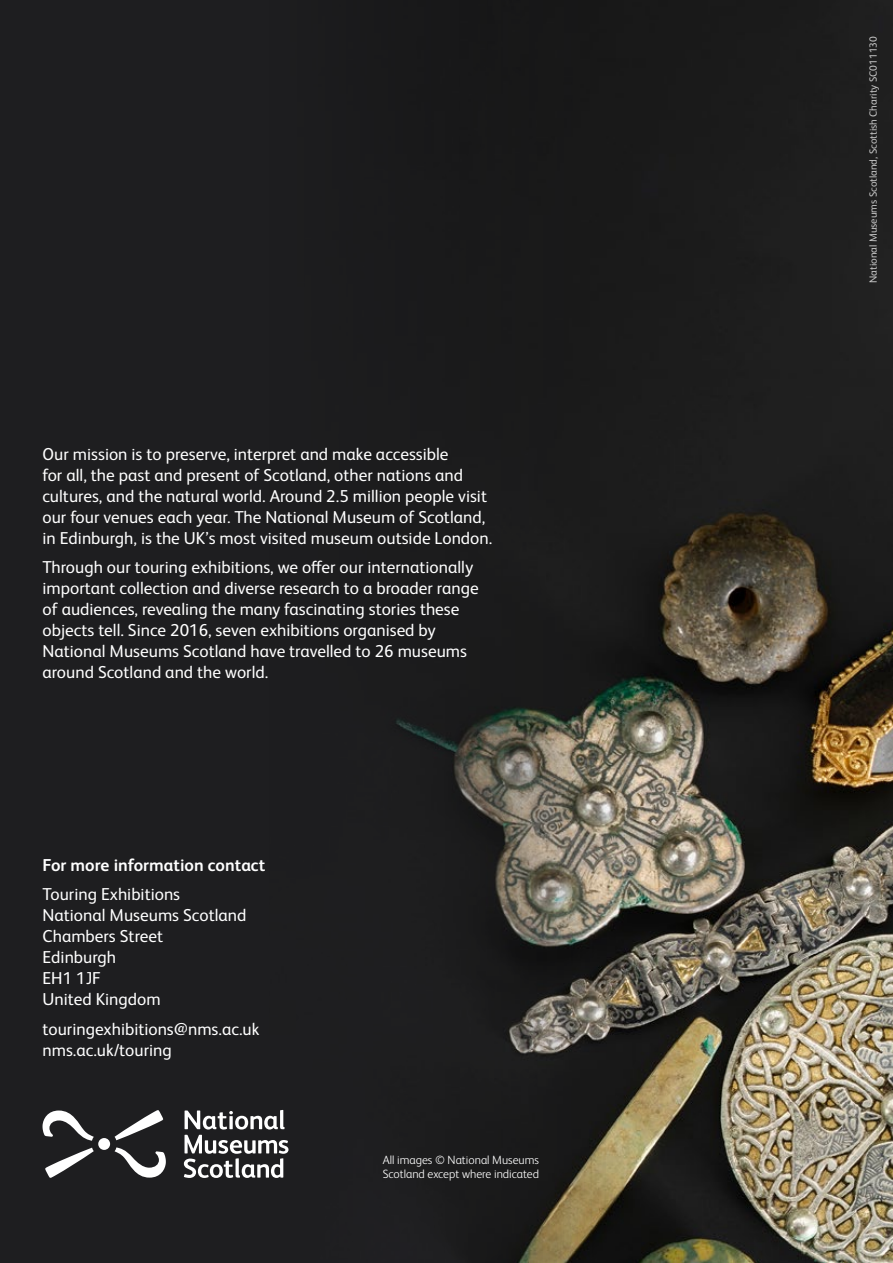
<style>
.page{position:relative;width:893px;height:1263px;background:#1e1e20}
.page>*{position:absolute;margin:0;border:0;box-sizing:border-box;transform-origin:0 0}
.t1{font:17.25px/21px "FS Albert Pro";color:#fff}
.t2{font:700 17.25px "FS Albert Pro";color:#fff}
.t3{font:300 12px/13.5px "FS Albert Pro";color:#fff}
.t4{font:10.5px "FS Albert Pro";color:#c6c6c6}
</style>
<div class="page">
<img style="left:261px;top:512px;width:632px;height:751px">
<div style="left:98px;top:1138px;width:12px;height:12px;background:#fff;border-radius:50%"></div>
<svg style="left:115px;top:1110px;width:49px;height:30px"></svg>
<svg style="left:45px;top:1147px;width:49px;height:31px"></svg>
<svg style="left:43px;top:1110px;width:51px;height:31px"></svg>
<svg style="left:115px;top:1147px;width:51px;height:30px"></svg>
<svg style="left:185px;top:1110px;width:99px;height:19px"></svg>
<svg style="left:184px;top:1135px;width:104px;height:43px"></svg>
<p class="t1" style="left:43px;top:442px;width:451px">Our mission is to preserve, interpret and make accessible<br>for all, the past and present of Scotland, other nations and cultures, and the natural world. Around 2.5 million people visit our four venues each year. The National Museum of Scotland, in Edinburgh, is the UK’s most visited museum outside London.</p>
<p class="t1" style="left:43px;top:556px;width:438px">Through our touring exhibitions, we offer our internationally important collection and diverse research to a broader range of audiences, revealing the many fascinating stories these objects tell. Since 2016, seven exhibitions organised by National Museums Scotland have travelled to 26 museums around Scotland and the world.</p>
<p class="t2" style="left:43px;top:853px;width:224px">For more information contact</p>
<p class="t1" style="left:43px;top:883px;width:205px">Touring Exhibitions<br>National Museums Scotland<br>Chambers Street<br>Edinburgh<br>EH1 1JF<br>United Kingdom</p>
<p class="t1" style="left:43px;top:1017px;width:218px">touringexhibitions@nms.ac.uk nms.ac.uk/touring</p>
<p class="t3" style="left:383px;top:1153px;width:158px">All images © National Museums<br>Scotland except where indicated</p>
<p class="t4" style="left:866px;top:283px;width:248px;rotate:-90deg">National Museums Scotland, Scottish Charity SC011130</p>
</div>
